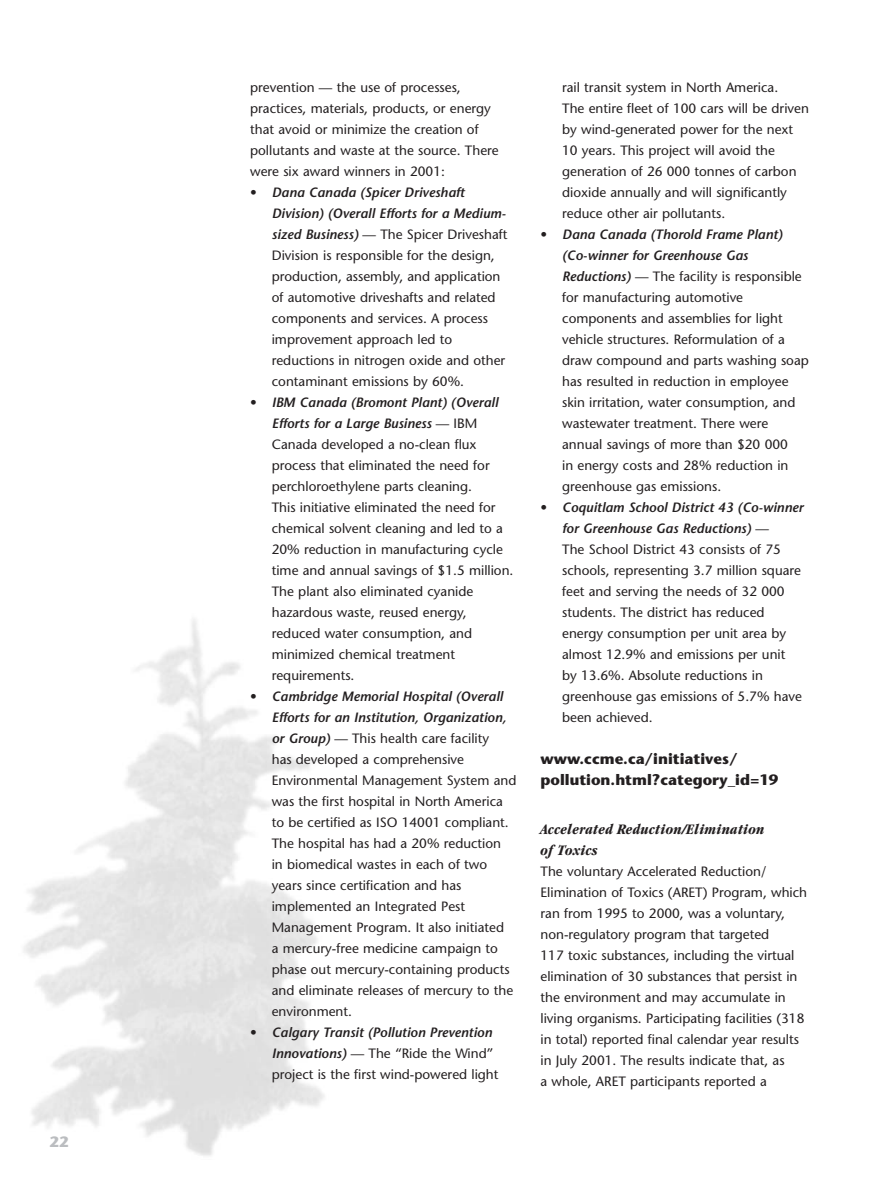
<style>
.page{position:relative;width:893px;height:1188px;background:#fff}
.page>*{position:absolute;margin:0;border:0;box-sizing:border-box;transform-origin:0 0}
.t1{font:700 15px/21px "Stone Sans";color:#231f20}
.t2{font:italic 700 condensed 15px/21px "Garamond";letter-spacing:.015em;color:#231f20}
.t3{font:700 15px "Stone Sans";color:#bbbdc0}
.t4{font:13.5px/21px "Stone Sans";color:#231f20}
.s1{font-weight:600;font-style:italic}
</style>
<div class="page">
<svg style="left:24px;top:619px;width:301px;height:537px"></svg>
<p class="t3" style="left:50px;top:1135px;width:20px">22</p>
<p class="t4" style="left:250px;top:79px;width:250px">prevention — the use of processes, practices, materials, products, or energy that avoid or minimize the creation of pollutants and waste at the source. There were six award winners in 2001:</p>
<p class="t4" style="left:272px;top:184px;width:237px;text-indent:-22px">• <span class="s1">Dana Canada (Spicer Driveshaft Division) (Overall Efforts for a Medium&shy;sized Business)</span> — The Spicer Driveshaft Division is responsible for the design, production, assembly, and application of automotive driveshafts and related components and services. A process improvement approach led to reductions in nitrogen oxide and other contaminant emissions by 60%.</p>
<p class="t4" style="left:272px;top:394px;width:243px;text-indent:-22px">• <span class="s1">IBM Canada (Bromont Plant) (Overall Efforts for a Large Business</span> — IBM Canada developed a no-clean flux process that eliminated the need for perchloroethylene parts cleaning.<br>This initiative eliminated the need for chemical solvent cleaning and led to a 20% reduction in manufacturing cycle time and annual savings of $1.5 million.<br>The plant also eliminated cyanide hazardous waste, reused energy, reduced water consumption, and minimized chemical treatment requirements.</p>
<p class="t4" style="left:272px;top:688px;width:246px;text-indent:-22px">• <span class="s1">Cambridge Memorial Hospital (Overall Efforts for an Institution, Organization, or Group)</span> — This health care facility<br>has developed a comprehensive Environmental Management System and was the first hospital in North America to be certified as ISO 14001 compliant.<br>The hospital has had a 20% reduction<br>in biomedical wastes in each of two years since certification and has implemented an Integrated Pest Management Program. It also initiated<br>a mercury-free medicine campaign to phase out mercury-containing products and eliminate releases of mercury to the environment.</p>
<p class="t4" style="left:272px;top:1024px;width:228px;text-indent:-22px">• <span class="s1">Calgary Transit (Pollution Prevention<br>Innovations)</span> — The “Ride the Wind” project is the first wind-powered light</p>
<p class="t4" style="left:562px;top:79px;width:248px">rail transit system in North America.<br>The entire fleet of 100 cars will be driven by wind-generated power for the next 10 years. This project will avoid the generation of 26 000 tonnes of carbon dioxide annually and will significantly reduce other air pollutants.</p>
<p class="t4" style="left:562px;top:226px;width:248px;text-indent:-22px">• <span class="s1">Dana Canada (Thorold Frame Plant) (Co-winner for Greenhouse Gas Reductions)</span> — The facility is responsible for manufacturing automotive components and assemblies for light vehicle structures. Reformulation of a draw compound and parts washing soap has resulted in reduction in employee skin irritation, water consumption, and wastewater treatment. There were annual savings of more than $20 000<br>in energy costs and 28% reduction in greenhouse gas emissions.</p>
<p class="t4" style="left:562px;top:499px;width:242px;text-indent:-22px">• <span class="s1">Coquitlam School District 43 (Co-winner for Greenhouse Gas Reductions)</span> —<br>The School District 43 consists of 75 schools, representing 3.7 million square feet and serving the needs of 32 000 students. The district has reduced energy consumption per unit area by almost 12.9% and emissions per unit by 13.6%. Absolute reductions in greenhouse gas emissions of 5.7% have been achieved.</p>
<p class="t1" style="left:540px;top:750px;width:239px">www.ccme.ca/initiatives/ pollution.html?category_id=19</p>
<p class="t2" style="left:540px;top:820px;width:225px">Accelerated Reduction/Elimination of Toxics</p>
<p class="t4" style="left:540px;top:862px;width:268px">The voluntary Accelerated Reduction/ Elimination of Toxics (ARET) Program, which ran from 1995 to 2000, was a voluntary, non-regulatory program that targeted<br>117 toxic substances, including the virtual elimination of 30 substances that persist in the environment and may accumulate in living organisms. Participating facilities (318 in total) reported final calendar year results in July 2001. The results indicate that, as<br>a whole, ARET participants reported a</p>
</div>
